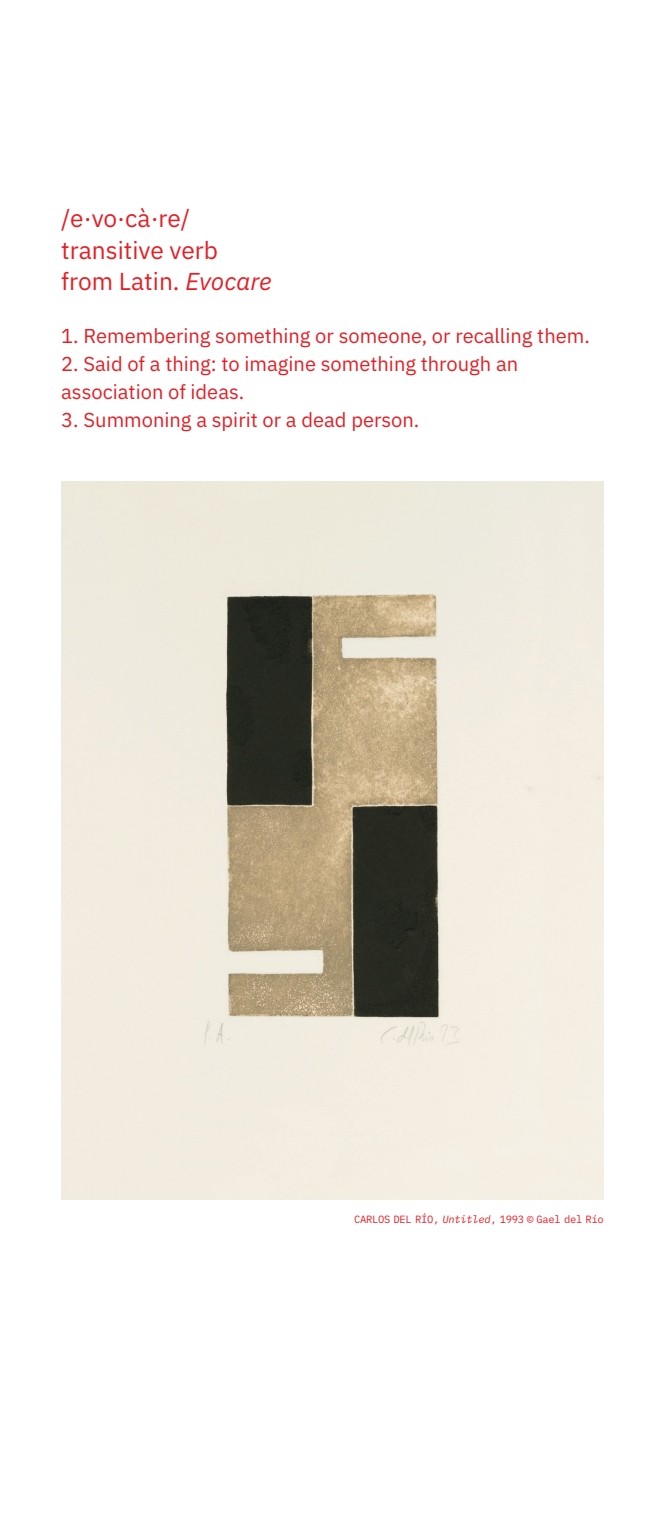
<style>
.page{position:relative;width:665px;height:1540px;background:#fff}
.page>*{position:absolute;margin:0;border:0;box-sizing:border-box;transform-origin:0 0}
.t1{font:24.5px/31.5px "IBM Plex Sans";color:#e41f25}
.t2{font:20.12px/28px "IBM Plex Sans";color:#e41f25}
.t3{font:10.5px "IBM Plex Mono";letter-spacing:-.03em;color:#e41f25}
.s1{font-style:italic}
</style>
<div class="page">
<img style="left:61px;top:481px;width:543px;height:718px">
<p class="t1" style="left:61px;top:201px;width:212px">/e·vo·cà·re/ transitive verb from Latin. <span class="s1">Evocare</span></p>
<p class="t2" style="left:61px;top:320px;width:530px">1. Remembering something or someone, or recalling them.</p>
<p class="t2" style="left:61px;top:348px;width:459px">2. Said of a thing: to imagine something through an association of ideas.</p>
<p class="t2" style="left:61px;top:404px;width:360px">3. Summoning a spirit or a dead person.</p>
<p class="t3" style="left:354px;top:1211px;width:251px">CARLOS DEL RÍO, <span class="s1">Untitled</span>, 1993 © Gael del Río</p>
</div>
